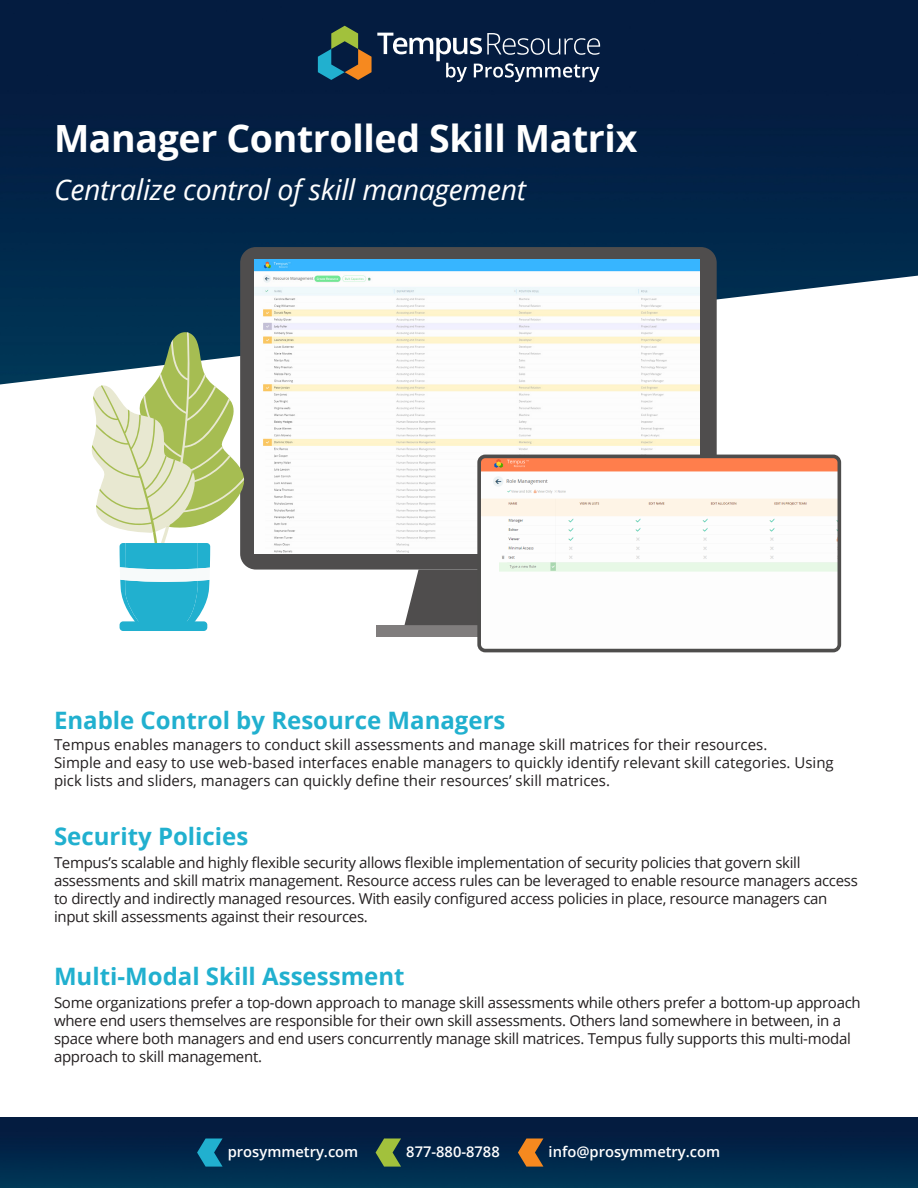
<style>
.page{position:relative;width:918px;height:1188px;background:#fff}
.page>*{position:absolute;margin:0;border:0;box-sizing:border-box;transform-origin:0 0}
.t1{font:700 37.5px "Open Sans";letter-spacing:-.01em;color:#fff}
.t2{font:italic 28.5px "Open Sans";letter-spacing:-.01em;color:#fff}
.t3{font:700 24px "Open Sans";color:#21b0cf}
.t4{font:15px/18px "Open Sans";letter-spacing:-.02em;color:#231f20}
.t5{font:15px/18px "Open Sans";color:#231f20}
.t6{font:600 14.7px "Open Sans";color:#fff}
</style>
<div class="page">
<img style="left:0;top:0;width:918px;height:384px">
<svg style="left:318px;top:26px;width:282px;height:56px"></svg>
<img style="left:0;top:1118px;width:918px;height:70px">
<svg style="left:197px;top:1139px;width:26px;height:28px"></svg>
<svg style="left:376px;top:1139px;width:25px;height:28px"></svg>
<svg style="left:518px;top:1139px;width:25px;height:28px"></svg>
<div style="left:240px;top:247px;width:477px;height:323px;background:#4f4d4d;border-radius:16px"></div>
<div style="left:376px;top:625px;width:205px;height:11px;background:#807d7d"></div>
<svg style="left:404px;top:570px;width:73px;height:55px"></svg>
<div style="left:120px;top:621px;width:87px;height:10px;background:#21b0cf;border-radius:4px"></div>
<svg style="left:89px;top:327px;width:162px;height:297px"></svg>
<img style="left:255px;top:259px;width:445px;height:294px">
<img style="left:482px;top:460px;width:354px;height:176px">
<div style="left:477px;top:455px;width:364px;height:197px;border:4px solid #4e4d4c;border-radius:6px"></div>
<p class="t1" style="left:54px;top:117px;width:585px">Manager Controlled Skill Matrix</p>
<p class="t2" style="left:54px;top:170px;width:474px">Centralize control of skill management</p>
<p class="t3" style="left:54px;top:707px;width:453px">Enable Control by Resource Managers</p>
<p class="t5" style="left:54px;top:735px;width:715px">Tempus enables managers to conduct skill assessments and manage skill matrices for their resources.</p>
<p class="t5" style="left:54px;top:753px;width:781px">Simple and easy to use web-based interfaces enable managers to quickly identify relevant skill categories. Using pick lists and sliders, managers can quickly define their resources’ skill matrices.</p>
<p class="t3" style="left:54px;top:822px;width:196px">Security Policies</p>
<p class="t4" style="left:54px;top:854px;width:805px">Tempus’s scalable and highly flexible security allows flexible implementation of security policies that govern skill assessments and skill matrix management. Resource access rules can be leveraged to enable resource managers access to directly and indirectly managed resources. With easily configured access policies in place, resource managers can input skill assessments against their resources.</p>
<p class="t3" style="left:54px;top:962px;width:352px">Multi-Modal Skill Assessment</p>
<p class="t4" style="left:54px;top:993px;width:808px">Some organizations prefer a top-down approach to manage skill assessments while others prefer a bottom-up approach where end users themselves are responsible for their own skill assessments. Others land somewhere in between, in a space where both managers and end users concurrently manage skill matrices. Tempus fully supports this multi-modal approach to skill management.</p>
<p class="t6" style="left:228px;top:1142px;width:132px">prosymmetry.com</p>
<p class="t6" style="left:406px;top:1142px;width:95px">877-880-8788</p>
<p class="t6" style="left:549px;top:1142px;width:173px">info@prosymmetry.com</p>
</div>
